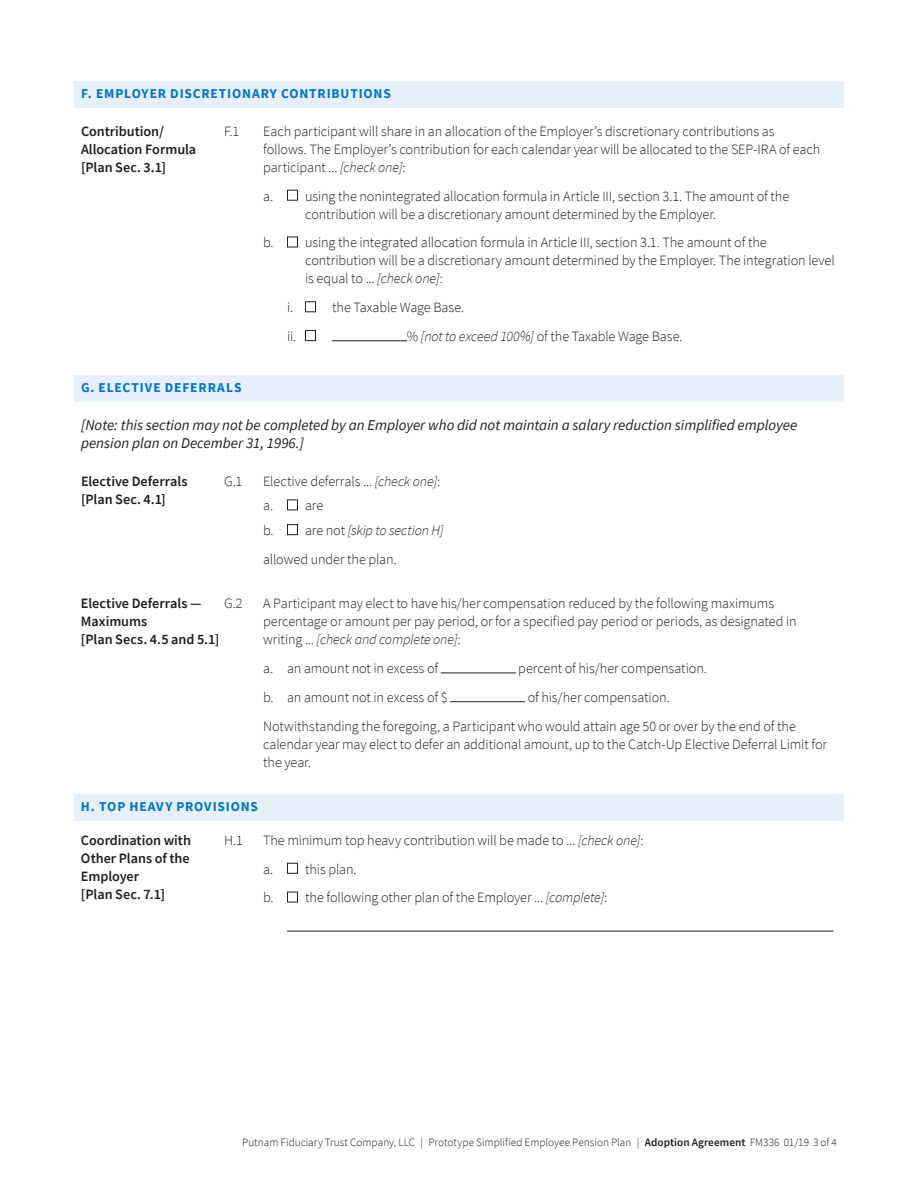
<style>
.page{position:relative;width:918px;height:1188px;background:#fff}
.page>*{position:absolute;margin:0;border:0;box-sizing:border-box;transform-origin:0 0}
.t1{font:italic 15px/18px "Source Sans Pro";color:#231f20}
.ParagraphLevel1{font:300 14.25px/18px "Source Sans Pro";letter-spacing:-.01em;color:#231f20}
.ParagraphLevel1-2{font:600 14.25px/18px "Source Sans Pro";letter-spacing:-.005em;color:#231f20}
.ParagraphLevel1-3{font:italic 300 14.25px "Source Sans Pro";letter-spacing:-.005em;color:#231f20}
.SubHeaders{font:700 13.5px "Source Sans Pro";letter-spacing:.06em;color:#0076c8}
.t2{font:300 11.25px "Source Sans Pro";color:#231f20}
.s1{font-style:italic}
.s2{font-style:normal}
.s3{font-weight:600}
</style>
<div class="page">
<div style="left:74px;top:81px;width:770px;height:27px;background:#e7f0fa"></div>
<div style="left:287px;top:190px;width:11px;height:11px;border:1px solid #231f20"></div>
<div style="left:287px;top:237px;width:11px;height:10px;border:1px solid #231f20"></div>
<div style="left:305px;top:301px;width:11px;height:11px;border:1px solid #231f20"></div>
<div style="left:305px;top:330px;width:11px;height:11px;border:1px solid #231f20"></div>
<hr style="left:332px;top:341px;width:75px;height:1px;background:#231f20">
<div style="left:74px;top:375px;width:770px;height:27px;background:#e7f0fa"></div>
<div style="left:287px;top:500px;width:11px;height:10px;border:1px solid #231f20"></div>
<div style="left:287px;top:524px;width:11px;height:11px;border:1px solid #231f20"></div>
<hr style="left:441px;top:673px;width:75px;height:1px;background:#231f20">
<hr style="left:450px;top:701px;width:75px;height:1px;background:#231f20">
<div style="left:74px;top:794px;width:770px;height:27px;background:#e7f0fa"></div>
<div style="left:287px;top:863px;width:11px;height:11px;border:1px solid #231f20"></div>
<div style="left:287px;top:892px;width:11px;height:10px;border:1px solid #231f20"></div>
<hr style="left:287px;top:931px;width:547px;height:1px;background:#231f20">
<p class="SubHeaders" style="left:81px;top:84px;width:311px">F. EMPLOYER DISCRETIONARY CONTRIBUTIONS</p>
<p class="ParagraphLevel1-2" style="left:81px;top:122px;width:117px">Contribution/<br>Allocation Formula [Plan Sec. 3.1]</p>
<p class="ParagraphLevel1" style="left:224px;top:122px;width:17px">F.1</p>
<p class="ParagraphLevel1" style="left:263px;top:122px;width:559px">Each participant will share in an allocation of the Employer’s discretionary contributions as follows. The Employer’s contribution for each calendar year will be allocated to the SEP-IRA of each participant ... <span class="s1">[check one]</span>:</p>
<p class="ParagraphLevel1" style="left:305px;top:187px;width:486px;text-indent:-42px">a. using the nonintegrated allocation formula in Article III, section 3.1. The amount of the contribution will be a discretionary amount determined by the Employer.</p>
<p class="ParagraphLevel1" style="left:305px;top:234px;width:531px;text-indent:-42px">b. using the integrated allocation formula in Article III, section 3.1. The amount of the contribution will be a discretionary amount determined by the Employer. The integration level is equal to ... <span class="s1">[check one]</span>:</p>
<p class="ParagraphLevel1" style="left:287px;top:298px;width:8px">i.</p>
<p class="ParagraphLevel1" style="left:332px;top:298px;width:134px">the Taxable Wage Base.</p>
<p class="ParagraphLevel1" style="left:287px;top:327px;width:11px">ii.</p>
<p class="ParagraphLevel1" style="left:407px;top:327px;width:277px">% <span class="s1">[not to exceed 100%]</span> of the Taxable Wage Base.</p>
<p class="SubHeaders" style="left:81px;top:378px;width:162px">G. ELECTIVE DEFERRALS</p>
<p class="t1" style="left:81px;top:416px;width:718px">[Note: this section may not be completed by an Employer who did not maintain a salary reduction simplified employee pension plan on December 31, 1996.]</p>
<p class="ParagraphLevel1-2" style="left:81px;top:472px;width:108px">Elective Deferrals [Plan Sec. 4.1]</p>
<p class="ParagraphLevel1" style="left:224px;top:472px;width:20px">G.1</p>
<p class="ParagraphLevel1" style="left:263px;top:472px;width:179px">Elective deferrals ... <span class="s1">[check one]</span>:</p>
<p class="ParagraphLevel1" style="left:263px;top:497px;width:62px">a. are</p>
<p class="ParagraphLevel1-3" style="left:263px;top:522px;width:182px"><span class="s2">b. are not</span> [skip to section H]</p>
<p class="ParagraphLevel1" style="left:263px;top:550px;width:135px">allowed under the plan.</p>
<p class="ParagraphLevel1-2" style="left:81px;top:594px;width:140px">Elective Deferrals —<br>Maximums<br>[Plan Secs. 4.5 and 5.1]</p>
<p class="ParagraphLevel1" style="left:224px;top:595px;width:20px">G.2</p>
<p class="ParagraphLevel1" style="left:263px;top:595px;width:535px">A Participant may elect to have his/her compensation reduced by the following maximums percentage or amount per pay period, or for a specified pay period or periods, as designated in writing ... <span class="s1">[check and complete one]</span>:</p>
<p class="ParagraphLevel1" style="left:263px;top:659px;width:177px">a. an amount not in excess of</p>
<p class="ParagraphLevel1" style="left:518px;top:659px;width:190px">percent of his/her compensation.</p>
<p class="ParagraphLevel1" style="left:263px;top:688px;width:186px">b. an amount not in excess of $</p>
<p class="ParagraphLevel1" style="left:528px;top:688px;width:144px">of his/her compensation.</p>
<p class="ParagraphLevel1" style="left:263px;top:717px;width:566px">Notwithstanding the foregoing, a Participant who would attain age 50 or over by the end of the calendar year may elect to defer an additional amount, up to the Catch-Up Elective Deferral Limit for the year.</p>
<p class="SubHeaders" style="left:81px;top:797px;width:179px">H. TOP HEAVY PROVISIONS</p>
<p class="ParagraphLevel1-2" style="left:81px;top:831px;width:111px">Coordination with<br>Other Plans of the<br>Employer<br>[Plan Sec. 7.1]</p>
<p class="ParagraphLevel1" style="left:224px;top:831px;width:20px">H.1</p>
<p class="ParagraphLevel1" style="left:263px;top:831px;width:382px">The minimum top heavy contribution will be made to ... <span class="s1">[check one]</span>:</p>
<p class="ParagraphLevel1" style="left:263px;top:860px;width:95px">a. this plan.</p>
<p class="ParagraphLevel1" style="left:263px;top:889px;width:346px">b. the following other plan of the Employer ... <span class="s1">[complete]</span>:</p>
<p class="t2" style="left:242px;top:1135px;width:596px">Putnam Fiduciary Trust Company, LLC | Prototype Simplified Employee Pension Plan | <span class="s3">Adoption Agreement</span> FM336 01/19 3 of 4</p>
</div>
